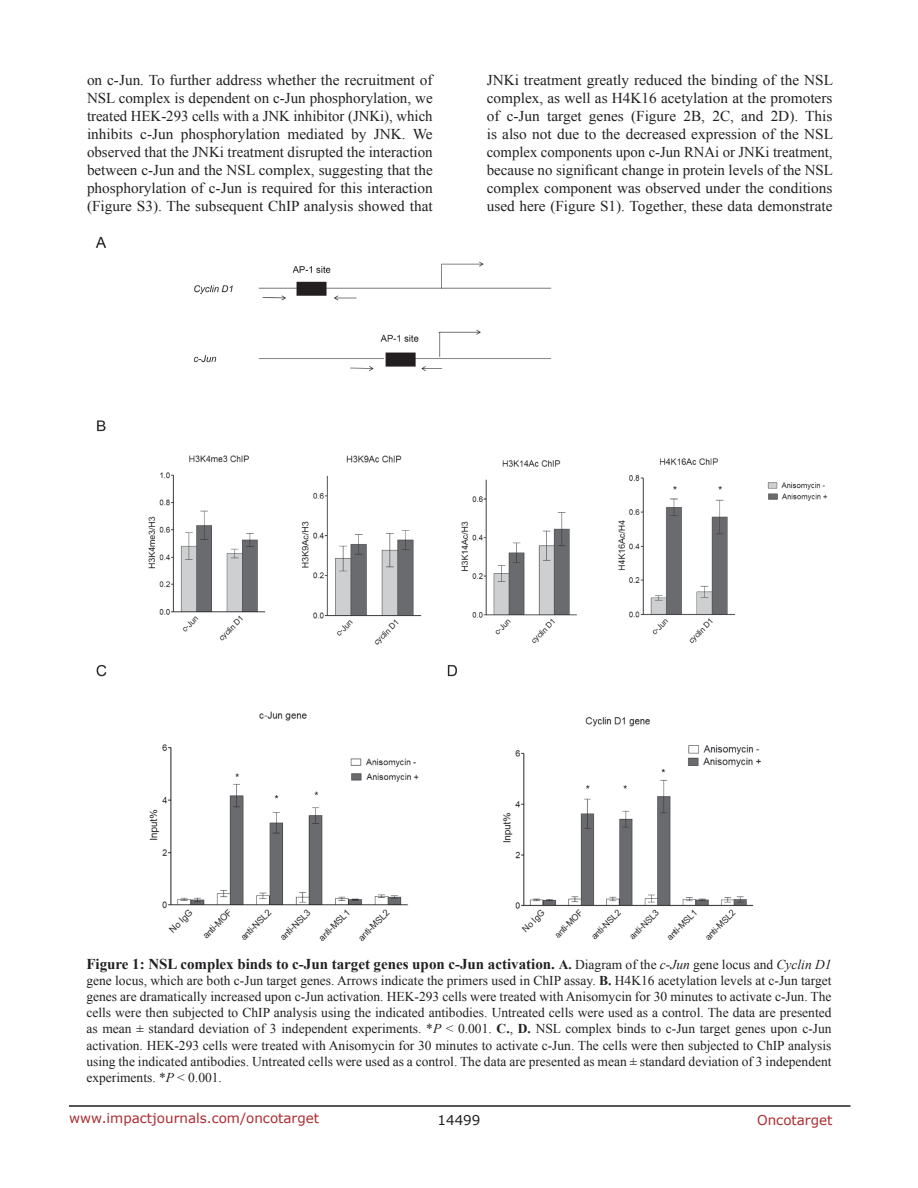
<style>
.page{position:relative;width:918px;height:1188px;background:#fff}
.page>*{position:absolute;margin:0;border:0;box-sizing:border-box;transform-origin:0 0}
.BodyText{font:15px/18px "Times New Roman";color:#221f22;text-align:justify}
.FigureText{font:700 15px "Times New Roman";color:#221f22}
.FigureText-2{font:13.5px/16.2px "Times New Roman";color:#221f22;text-align:justify}
.t1{font:13.5px "Verdana";color:#ac2b31}
.t2{font:13.5px "Verdana";color:#221f22}
.s1{font-size:13.5px}
.s2{font-weight:400;font-size:13.5px}
.s3{font-weight:400;font-style:italic;font-size:13.5px}
.s4{font-weight:700}
.s5{font-style:italic}
</style>
<div class="page">
<hr style="left:69px;top:1105px;width:781px;height:2px;background:#231f20">
<img style="left:95px;top:236px;width:733px;height:705px">
<p class="BodyText" style="left:87px;top:71px;width:347px">on c-Jun. To further address whether the recruitment of NSL complex is dependent on c-Jun phosphorylation, we treated HEK-293 cells with a JNK inhibitor (JNKi), which inhibits c-Jun phosphorylation mediated by JNK. We observed that the JNKi treatment disrupted the interaction between c-Jun and the NSL complex, suggesting that the phosphorylation of c-Jun is required for this interaction (Figure S3). The subsequent ChIP analysis showed that</p>
<p class="BodyText" style="left:487px;top:71px;width:348px">JNKi treatment greatly reduced the binding of the NSL complex, as well as H4K16 acetylation at the promoters of c-Jun target genes (Figure 2B, 2C, and 2D). This is also not due to the decreased expression of the NSL complex components upon c-Jun RNAi or JNKi treatment, because no significant change in protein levels of the NSL complex component was observed under the conditions used here (Figure S1). Together, these data demonstrate</p>
<p class="FigureText" style="left:86px;top:953px;width:747px">Figure 1: NSL complex binds to c-Jun target genes upon c-Jun activation. <span class="s1">A.</span> <span class="s2">Diagram of the</span> <span class="s3">c-Jun</span> <span class="s2">gene locus and</span> <span class="s3">Cyclin D1</span></p>
<p class="FigureText-2" style="left:86px;top:972px;width:747px">gene locus, which are both c-Jun target genes. Arrows indicate the primers used in ChIP assay. <span class="s4">B.</span> H4K16 acetylation levels at c-Jun target genes are dramatically increased upon c-Jun activation. HEK-293 cells were treated with Anisomycin for 30 minutes to activate c-Jun. The cells were then subjected to ChIP analysis using the indicated antibodies. Untreated cells were used as a control. The data are presented as mean ± standard deviation of 3 independent experiments. *<span class="s5">P</span> &lt; 0.001. <span class="s4">C.</span>, <span class="s4">D.</span> NSL complex binds to c-Jun target genes upon c-Jun activation. HEK-293 cells were treated with Anisomycin for 30 minutes to activate c-Jun. The cells were then subjected to ChIP analysis using the indicated antibodies. Untreated cells were used as a control. The data are presented as mean ± standard deviation of 3 independent experiments. *<span class="s5">P</span> &lt; 0.001.</p>
<p class="t1" style="left:69px;top:1109px;width:252px">www.impactjournals.com/oncotarget</p>
<p class="t2" style="left:438px;top:1111px;width:44px">14499</p>
<p class="t1" style="left:757px;top:1111px;width:77px">Oncotarget</p>
</div>
